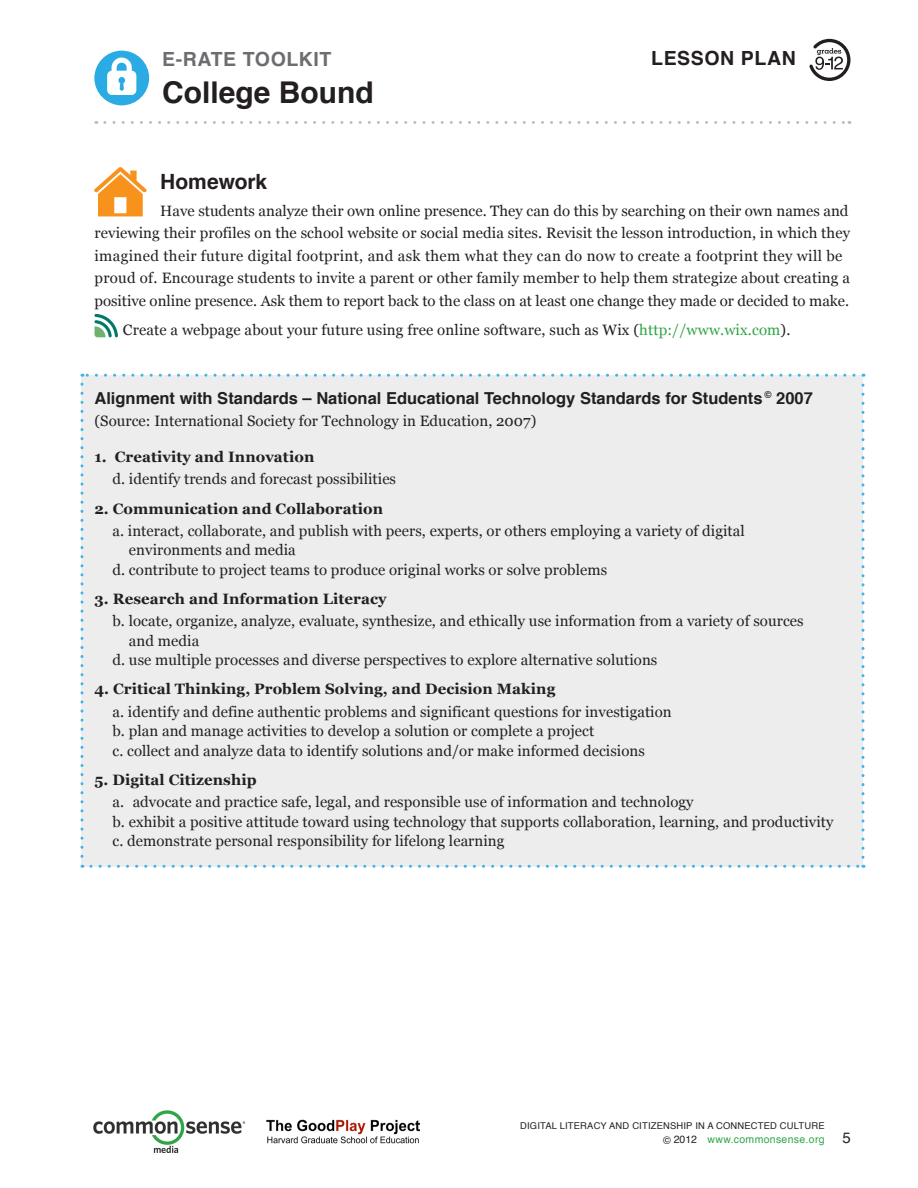
<style>
.page{position:relative;width:918px;height:1188px;background:#fff}
.page>*{position:absolute;margin:0;border:0;box-sizing:border-box;transform-origin:0 0}
.t1{font:700 30px "Helvetica";color:#231f20}
.t2{font:700 21px "Helvetica";color:#231f20}
.t3{font:700 19.5px "Helvetica";letter-spacing:.03em;color:#6c6d70}
.t4{font:700 19.5px "Helvetica";letter-spacing:.03em;color:#231f20}
.t5{font:700 16.5px "Helvetica";color:#231f20}
.t6{font:15px/22.2px "Georgia";letter-spacing:.005em;color:#231f20}
.t7{font:15px "Helvetica";color:#231f20}
.t8{font:10.5px "Helvetica";letter-spacing:.03em;color:#2ea548}
.t9{font:9.3px "Helvetica";letter-spacing:.02em;color:#231f20}
.s1{color:#2ea548}
.s2{font-weight:700}
.s3{color:#231f20}
</style>
<div class="page">
<svg style="left:105px;top:121px;width:745px;height:3px"></svg>
<div style="left:94px;top:51px;width:55px;height:54px;background:#2babe3;border-radius:50%"></div>
<svg style="left:107px;top:58px;width:29px;height:37px"></svg>
<svg style="left:809px;top:39px;width:41px;height:42px"></svg>
<img style="left:266px;top:1119px;width:154px;height:25px">
<img style="left:93px;top:1110px;width:153px;height:43px">
<div style="left:82px;top:375px;width:781px;height:491px;background:#ededee"></div>
<svg style="left:862px;top:374px;width:3px;height:483px"></svg>
<svg style="left:82px;top:374px;width:772px;height:3px"></svg>
<svg style="left:80px;top:384px;width:3px;height:484px"></svg>
<svg style="left:91px;top:865px;width:773px;height:3px"></svg>
<svg style="left:94px;top:167px;width:53px;height:49px"></svg>
<svg style="left:94px;top:314px;width:24px;height:23px"></svg>
<p class="t3" style="left:162px;top:44px;width:171px">e-rate toolkit</p>
<p class="t1" style="left:162px;top:68px;width:213px">College Bound</p>
<p class="t4" style="left:651px;top:43px;width:146px">Lesson Plan</p>
<p class="t2" style="left:160px;top:164px;width:108px">Homework</p>
<p class="t6" style="left:94px;top:200px;width:757px;text-indent:66px">Have students analyze their own online presence. They can do this by searching on their own names and reviewing their profiles on the school website or social media sites. Revisit the lesson introduction, in which they imagined their future digital footprint, and ask them what they can do now to create a footprint they will be proud of. Encourage students to invite a parent or other family member to help them strategize about creating a positive online presence. Ask them to report back to the class on at least one change they made or decided to make.</p>
<p class="t6" style="left:123px;top:319px;width:669px">Create a webpage about your future using free online software, such as Wix (<span class="s1">http://www.wix.com</span>).</p>
<p class="t5" style="left:94px;top:384px;width:720px">Alignment with Standards – National Educational Technology Standards for Students <sup>©</sup> 2007</p>
<p class="t6" style="left:94px;top:410px;width:443px">(Source: International Society for Technology in Education, 2007)</p>
<p class="t6" style="left:112px;top:446px;width:285px;text-indent:-18px"><span class="s2">1. Creativity and Innovation<br></span>d. identify trends and forecast possibilities</p>
<p class="t6" style="left:112px;top:498px;width:634px;text-indent:-18px"><span class="s2">2. Communication and Collaboration<br></span>a. interact, collaborate, and publish with peers, experts, or others employing a variety of digital</p>
<p class="t6" style="left:112px;top:541px;width:496px;line-height:19.5px;text-indent:16px">environments and media<br>d. contribute to project teams to produce original works or solve problems</p>
<p class="t6" style="left:112px;top:588px;width:693px;text-indent:-18px"><span class="s2">3. Research and Information Literacy<br></span>b. locate, organize, analyze, evaluate, synthesize, and ethically use information from a variety of sources</p>
<p class="t6" style="left:112px;top:631px;width:546px;line-height:19.5px;text-indent:16px">and media<br>d. use multiple processes and diverse perspectives to explore alternative solutions</p>
<p class="t6" style="left:112px;top:679px;width:561px;text-indent:-18px"><span class="s2">4. Critical Thinking, Problem Solving, and Decision Making<br></span>a. identify and define authentic problems and significant questions for investigation</p>
<p class="t6" style="left:112px;top:722px;width:534px;line-height:19.5px">b. plan and manage activities to develop a solution or complete a project<br>c. collect and analyze data to identify solutions and/or make informed decisions</p>
<p class="t6" style="left:112px;top:769px;width:583px;text-indent:-18px"><span class="s2">5. Digital Citizenship<br></span>a. advocate and practice safe, legal, and responsible use of information and technology</p>
<p class="t6" style="left:112px;top:812px;width:723px;line-height:19.5px">b. exhibit a positive attitude toward using technology that supports collaboration, learning, and productivity c. demonstrate personal responsibility for lifelong learning</p>
<p class="t9" style="left:520px;top:1119px;width:306px">DIGITAL LITERACY AND CITIZENSHIP IN A CONNECTED CULTURE</p>
<p class="t8" style="left:663px;top:1131px;width:163px"><span class="s3">© 2012</span> www.commonsense.org</p>
<p class="t7" style="left:842px;top:1126px;width:10px">5</p>
</div>
